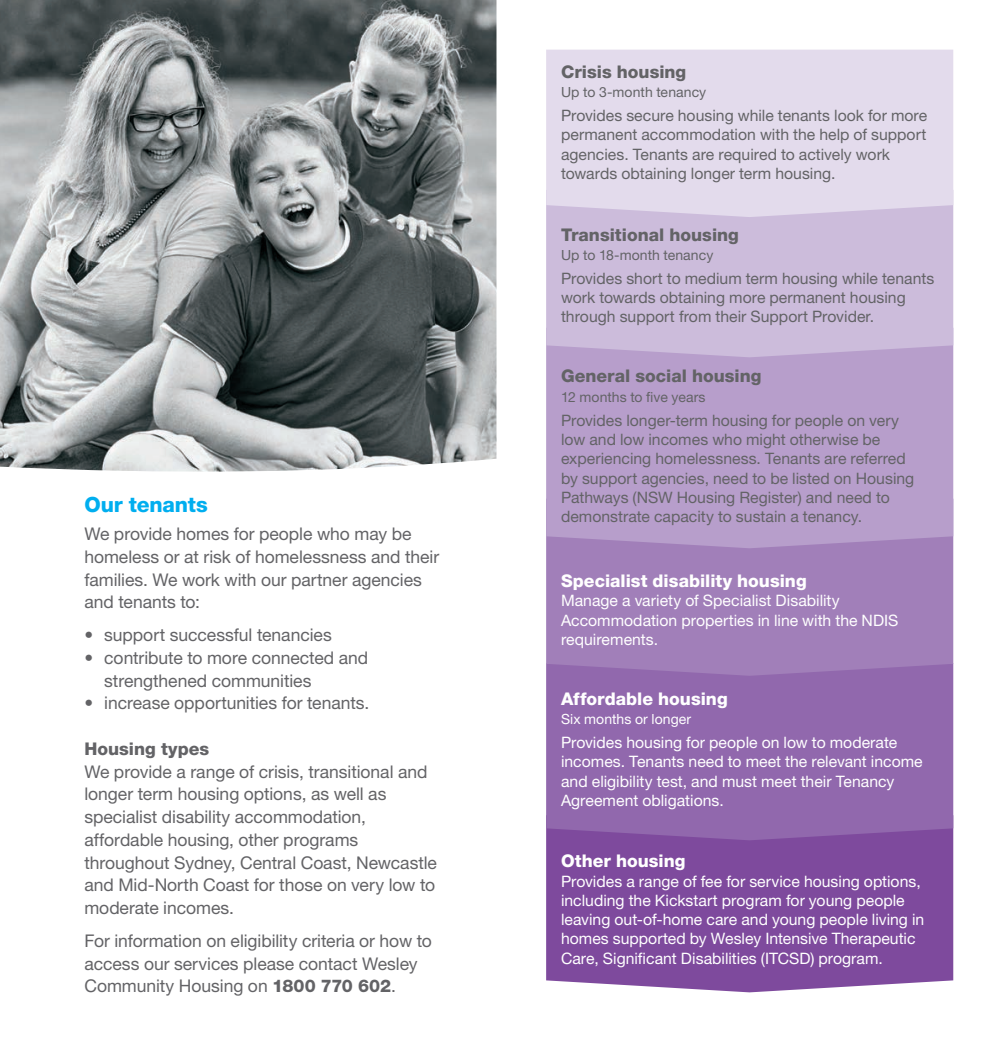
<style>
.page{position:relative;width:993px;height:1042px;background:#fff}
.page>*{position:absolute;margin:0;border:0;box-sizing:border-box;transform-origin:0 0}
.t1{font:21px "Helvetica Neue LT 85 Hv";letter-spacing:-.005em;color:#00aeef}
.t2{font:17.5px/22.8px "Helvetica Neue LT 55 Rm";letter-spacing:-.005em;color:#636366}
.t3{font:17.5px "Helvetica Neue LT 85 Hv";color:#636366}
.t4{font:17.5px "Helvetica Neue LT 85 Hv";color:#fff}
.t5{font:15.75px/19.2px "Helvetica Neue LT 55 Rm";color:#636366}
.t6{font:15.75px/19.2px "Helvetica Neue LT 55 Rm";color:#fff}
.t7{font:14px "Helvetica Neue LT 55 Rm";color:#636366}
.t8{font:14px "Helvetica Neue LT 55 Rm";letter-spacing:.005em;color:#fff}
.s1{font-family:"Helvetica Neue LT 85 Hv"}
</style>
<div class="page">
<div style="left:546px;top:840px;width:406px;height:152px;background:#7e4a9d"></div>
<div style="left:546px;top:676px;width:406px;height:164px;background:#9168ad"></div>
<div style="left:546px;top:548px;width:406px;height:128px;background:#a17fb9"></div>
<div style="left:546px;top:357px;width:406px;height:191px;background:#b79ecb"></div>
<div style="left:546px;top:217px;width:406px;height:140px;background:#ccbcdb"></div>
<div style="left:546px;top:50px;width:406px;height:167px;background:#e3dbec"></div>
<img style="left:0;top:0;width:496px;height:472px">
<p class="t1" style="left:84px;top:492px;width:125px">Our tenants</p>
<p class="t2" style="left:84px;top:522px;width:356px">We provide homes for people who may be homeless or at risk of homelessness and their families. We work with our partner agencies and tenants to:</p>
<p class="t2" style="left:84px;top:623px;width:249px">• support successful tenancies</p>
<p class="t2" style="left:104px;top:646px;width:265px;text-indent:-20px">• contribute to more connected and strengthened communities</p>
<p class="t2" style="left:84px;top:691px;width:286px">• increase opportunities for tenants.</p>
<p class="t3" style="left:84px;top:738px;width:126px">Housing types</p>
<p class="t2" style="left:84px;top:759px;width:354px">We provide a range of crisis, transitional and longer term housing options, as well as specialist disability accommodation, affordable housing, other programs throughout Sydney, Central Coast, Newcastle and Mid-North Coast for those on very low to moderate incomes.</p>
<p class="t2" style="left:84px;top:929px;width:349px">For information on eligibility criteria or how to access our services please contact Wesley<br>Community Housing on <span class="s1">1800 770 602</span>.</p>
<p class="t3" style="left:561px;top:61px;width:127px">Crisis housing</p>
<p class="t7" style="left:561px;top:83px;width:147px">Up to 3-month tenancy</p>
<p class="t5" style="left:561px;top:106px;width:367px">Provides secure housing while tenants look for more permanent accommodation with the help of support agencies. Tenants are required to actively work towards obtaining longer term housing.</p>
<p class="t3" style="left:561px;top:224px;width:179px">Transitional housing</p>
<p class="t7" style="left:561px;top:246px;width:154px">Up to 18-month tenancy</p>
<p class="t5" style="left:561px;top:268px;width:374px">Provides short to medium term housing while tenants work towards obtaining more permanent housing through support from their Support Provider.</p>
<p class="t3" style="left:561px;top:366px;width:202px">General social housing</p>
<p class="t7" style="left:561px;top:388px;width:146px">12 months to five years</p>
<p class="t5" style="left:561px;top:410px;width:354px">Provides longer-term housing for people on very low and low incomes who might otherwise be experiencing homelessness. Tenants are referred by support agencies, need to be listed on Housing Pathways (NSW Housing Register) and need to demonstrate capacity to sustain a tenancy.</p>
<p class="t4" style="left:561px;top:570px;width:247px">Specialist disability housing</p>
<p class="t6" style="left:561px;top:591px;width:339px">Manage a variety of Specialist Disability<br>Accommodation properties in line with the NDIS requirements.</p>
<p class="t4" style="left:561px;top:688px;width:168px">Affordable housing</p>
<p class="t8" style="left:561px;top:710px;width:132px">Six months or longer</p>
<p class="t6" style="left:561px;top:732px;width:363px">Provides housing for people on low to moderate incomes. Tenants need to meet the relevant income and eligibility test, and must meet their Tenancy Agreement obligations.</p>
<p class="t4" style="left:561px;top:851px;width:126px">Other housing</p>
<p class="t6" style="left:561px;top:871px;width:364px">Provides a range of fee for service housing options, including the Kickstart program for young people leaving out-of-home care and young people living in homes supported by Wesley Intensive Therapeutic Care, Significant Disabilities (ITCSD) program.</p>
</div>
